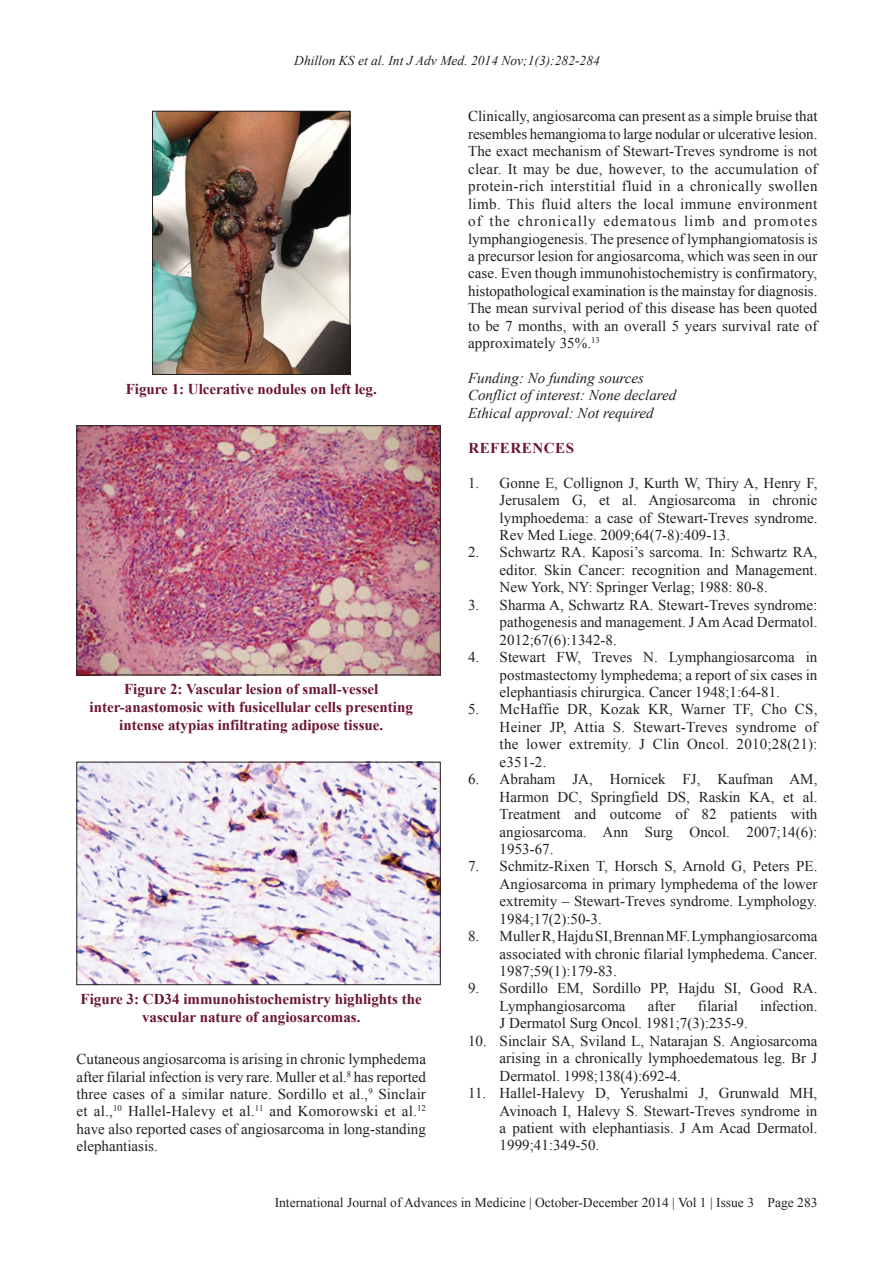
<style>
.page{position:relative;width:894px;height:1263px;background:#fff}
.page>*{position:absolute;margin:0;border:0;box-sizing:border-box;transform-origin:0 0}
.REF{font:15px/17.4px "Times New Roman";color:#231f20;text-align:justify}
.TX{font:15px/17.4px "Times New Roman";letter-spacing:.005em;color:#231f20;text-align:justify}
.FGC{font:700 15px/18px "Times New Roman";color:#6b1537;text-align:center}
.TX-2{font:italic 15px "Times New Roman";color:#231f20}
.FGC-2{font:700 15px "Times New Roman";letter-spacing:.035em;color:#6b1537}
.RF{font:13.5px "Times New Roman";color:#231f20}
.RH{font:italic 13.5px "Times New Roman";color:#231f20}
</style>
<div class="page">
<img style="left:154px;top:113px;width:194px;height:260px">
<div style="left:152px;top:111px;width:198px;height:264px;border:1px solid #231f20"></div>
<img style="left:78px;top:427px;width:360px;height:246px">
<div style="left:76px;top:425px;width:364px;height:250px;border:1px solid #231f20"></div>
<img style="left:78px;top:764px;width:360px;height:219px">
<div style="left:76px;top:762px;width:364px;height:223px;border:1px solid #231f20"></div>
<p class="RH" style="left:294px;top:52px;width:307px">Dhillon KS et al. Int J Adv Med. 2014 Nov;1(3):282-284</p>
<p class="FGC" style="left:126px;top:379px;width:252px">Figure 1: Ulcerative nodules on left leg.</p>
<p class="FGC" style="left:90px;top:679px;width:325px">Figure 2: Vascular lesion of small-vessel inter‑anastomosic with fusicellular cells presenting intense atypias infiltrating adipose tissue.</p>
<p class="FGC" style="left:81px;top:989px;width:342px">Figure 3: CD34 immunohistochemistry highlights the vascular nature of angiosarcomas.</p>
<p class="TX" style="left:76px;top:1050px;width:351px">Cutaneous angiosarcoma is arising in chronic lymphedema after filarial infection is very rare. Muller et al.<sup>8</sup> has reported three cases of a similar nature. Sordillo et al.,<sup>9</sup> Sinclair et al.,<sup>10</sup> Hallel-Halevy et al.<sup>11</sup> and Komorowski et al.<sup>12 </sup>have also reported cases of angiosarcoma in long-standing elephantiasis.</p>
<p class="TX" style="left:468px;top:107px;width:351px">Clinically, angiosarcoma can present as a simple bruise that resembles hemangioma to large nodular or ulcerative lesion.<br>The exact mechanism of Stewart-Treves syndrome is not clear. It may be due, however, to the accumulation of protein-rich interstitial fluid in a chronically swollen limb. This fluid alters the local immune environment of the chronically edematous limb and promotes lymphangiogenesis. The presence of lymphangiomatosis is a precursor lesion for angiosarcoma, which was seen in our case. Even though immunohistochemistry is confirmatory, histopathological examination is the mainstay for diagnosis.<br>The mean survival period of this disease has been quoted to be 7 months, with an overall 5 years survival rate of approximately 35%.<sup>13</sup></p>
<p class="TX-2" style="left:468px;top:367px;width:177px">Funding: No funding sources</p>
<p class="TX-2" style="left:468px;top:385px;width:210px">Conflict of interest: None declared</p>
<p class="TX-2" style="left:468px;top:402px;width:187px">Ethical approval: Not required</p>
<h1 class="FGC-2" style="left:468px;top:437px;width:107px">REFERENCES</h1>
<p class="REF" style="left:499px;top:473px;width:319px;text-indent:-32px">1. Gonne E, Collignon J, Kurth W, Thiry A, Henry F, Jerusalem G, et al. Angiosarcoma in chronic lymphoedema: a case of Stewart-Treves syndrome.<br>Rev Med Liege. 2009;64(7-8):409-13.</p>
<p class="REF" style="left:499px;top:543px;width:319px;text-indent:-32px">2. Schwartz RA. Kaposi’s sarcoma. In: Schwartz RA, editor. Skin Cancer: recognition and Management.<br>New York, NY: Springer Verlag; 1988: 80-8.</p>
<p class="REF" style="left:499px;top:595px;width:319px;text-indent:-32px">3. Sharma A, Schwartz RA. Stewart-Treves syndrome: pathogenesis and management. J Am Acad Dermatol.<br>2012;67(6):1342-8.</p>
<p class="REF" style="left:499px;top:648px;width:319px;text-indent:-32px">4. Stewart FW, Treves N. Lymphangiosarcoma in postmastectomy lymphedema; a report of six cases in elephantiasis chirurgica. Cancer 1948;1:64-81.</p>
<p class="REF" style="left:499px;top:700px;width:319px;text-indent:-32px">5. McHaffie DR, Kozak KR, Warner TF, Cho CS, Heiner JP, Attia S. Stewart-Treves syndrome of the lower extremity. J Clin Oncol. 2010;28(21): e351-2.</p>
<p class="REF" style="left:499px;top:770px;width:319px;text-indent:-32px">6. Abraham JA, Hornicek FJ, Kaufman AM, Harmon DC, Springfield DS, Raskin KA, et al.<br>Treatment and outcome of 82 patients with angiosarcoma. Ann Surg Oncol. 2007;14(6):<br>1953-67.</p>
<p class="REF" style="left:499px;top:857px;width:319px;text-indent:-32px">7. Schmitz-Rixen T, Horsch S, Arnold G, Peters PE.<br>Angiosarcoma in primary lymphedema of the lower extremity – Stewart-Treves syndrome. Lymphology.<br>1984;17(2):50-3.</p>
<p class="REF" style="left:499px;top:927px;width:319px;text-indent:-32px">8. Muller R, Hajdu SI, Brennan MF. Lymphangiosarcoma associated with chronic filarial lymphedema. Cancer.<br>1987;59(1):179-83.</p>
<p class="REF" style="left:499px;top:979px;width:319px;text-indent:-32px">9. Sordillo EM, Sordillo PP, Hajdu SI, Good RA.<br>Lymphangiosarcoma</p>
<p class="REF" style="left:647px;top:996px;width:29px">after</p>
<p class="REF" style="left:697px;top:996px;width:41px">filarial</p>
<p class="REF" style="left:760px;top:996px;width:59px">infection.</p>
<p class="REF" style="left:499px;top:1014px;width:250px">J Dermatol Surg Oncol. 1981;7(3):235-9.</p>
<p class="REF" style="left:499px;top:1031px;width:319px;text-indent:-32px">10. Sinclair SA, Sviland L, Natarajan S. Angiosarcoma arising in a chronically lymphoedematous leg. Br J Dermatol. 1998;138(4):692-4.</p>
<p class="REF" style="left:499px;top:1084px;width:319px;text-indent:-32px">11. Hallel-Halevy D, Yerushalmi J, Grunwald MH, Avinoach I, Halevy S. Stewart-Treves syndrome in a patient with elephantiasis. J Am Acad Dermatol.<br>1999;41:349-50.</p>
<p class="RF" style="left:274px;top:1193px;width:544px">International Journal of Advances in Medicine | October-December 2014 | Vol 1 | Issue 3 Page 283</p>
</div>
